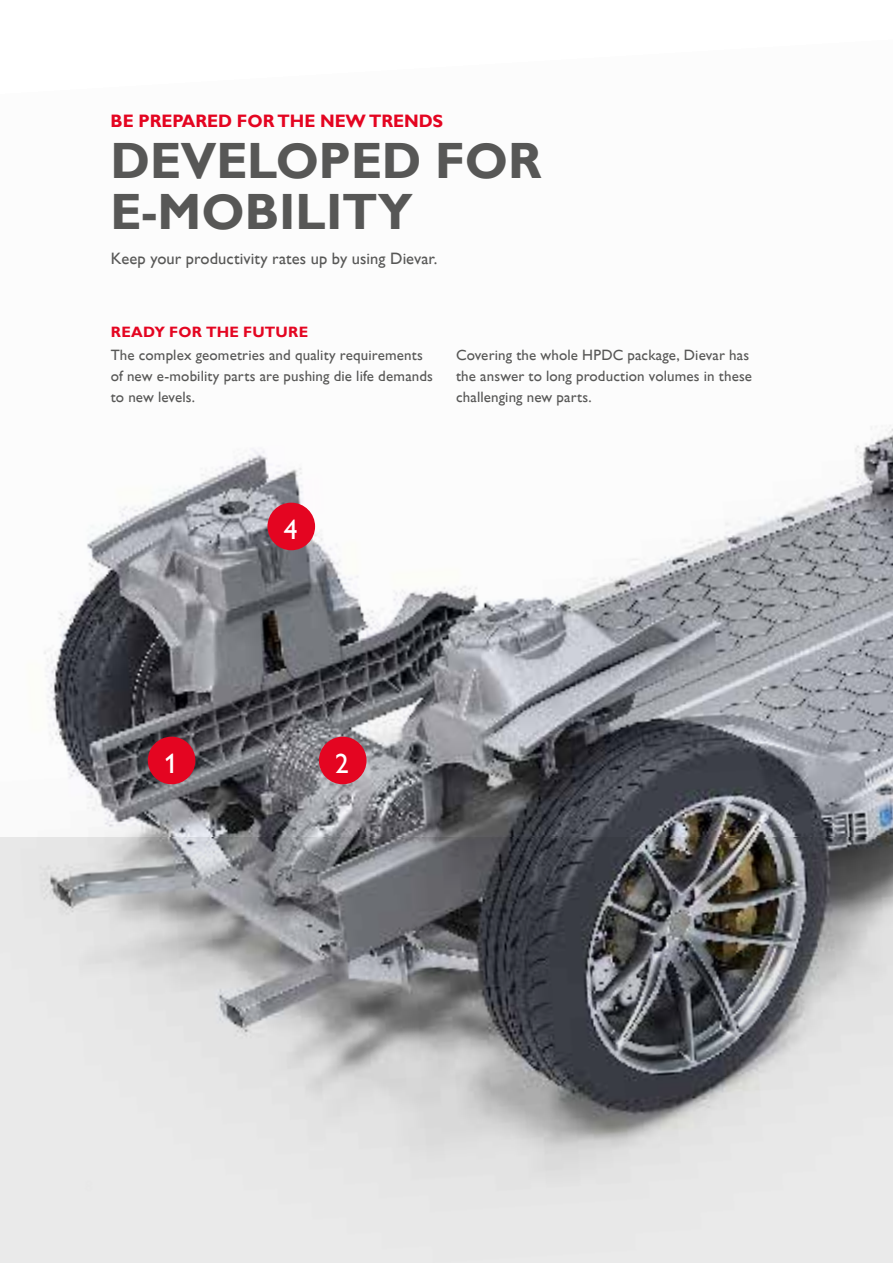
<style>
.page{position:relative;width:893px;height:1263px;background:#fff}
.page>*{position:absolute;margin:0;border:0;box-sizing:border-box;transform-origin:0 0}
.t1{font:700 51px/51px "Assab Gill";color:#575756}
.t2{font:28.35px "Assab Gill";color:#fff}
.t3{font:700 18px "Assab Gill";color:#e40521}
.t4{font:16.5px "Assab Gill";letter-spacing:.005em;color:#575756}
.t5{font:15px/21px "Assab Gill";letter-spacing:.01em;color:#575756}
.t6{font:700 15px "Assab Gill";letter-spacing:.015em;color:#e40521}
</style>
<div class="page">
<img style="left:0;top:425px;width:893px;height:413px">
<div style="left:148px;top:737px;width:47px;height:47px;background:#e40521;border-radius:50%"></div>
<div style="left:267px;top:503px;width:48px;height:47px;background:#e40521;border-radius:50%"></div>
<div style="left:319px;top:737px;width:48px;height:47px;background:#e40521;border-radius:50%"></div>
<svg style="left:0;top:838px;width:893px;height:425px;background:#b3b4b5"></svg>
<p class="t3" style="left:111px;top:111px;width:334px">BE PREPARED FOR THE NEW TRENDS</p>
<h1 class="t1" style="left:111px;top:135px;width:433px">DEVELOPED FOR<br>E-MOBILITY</h1>
<p class="t4" style="left:111px;top:249px;width:328px">Keep your productivity rates up by using Dievar.</p>
<p class="t6" style="left:111px;top:323px;width:199px">READY FOR THE FUTURE</p>
<p class="t5" style="left:111px;top:344px;width:324px">The complex geometries and quality requirements of new e-mobility parts are pushing die life demands to new levels.</p>
<p class="t5" style="left:456px;top:344px;width:298px">Covering the whole HPDC package, Dievar has the answer to long production volumes in these challenging new parts.</p>
<h2 class="t2" style="left:164px;top:748px;width:15px">1</h2>
<h2 class="t2" style="left:284px;top:514px;width:15px">4</h2>
<h2 class="t2" style="left:335px;top:748px;width:15px">2</h2>
</div>
